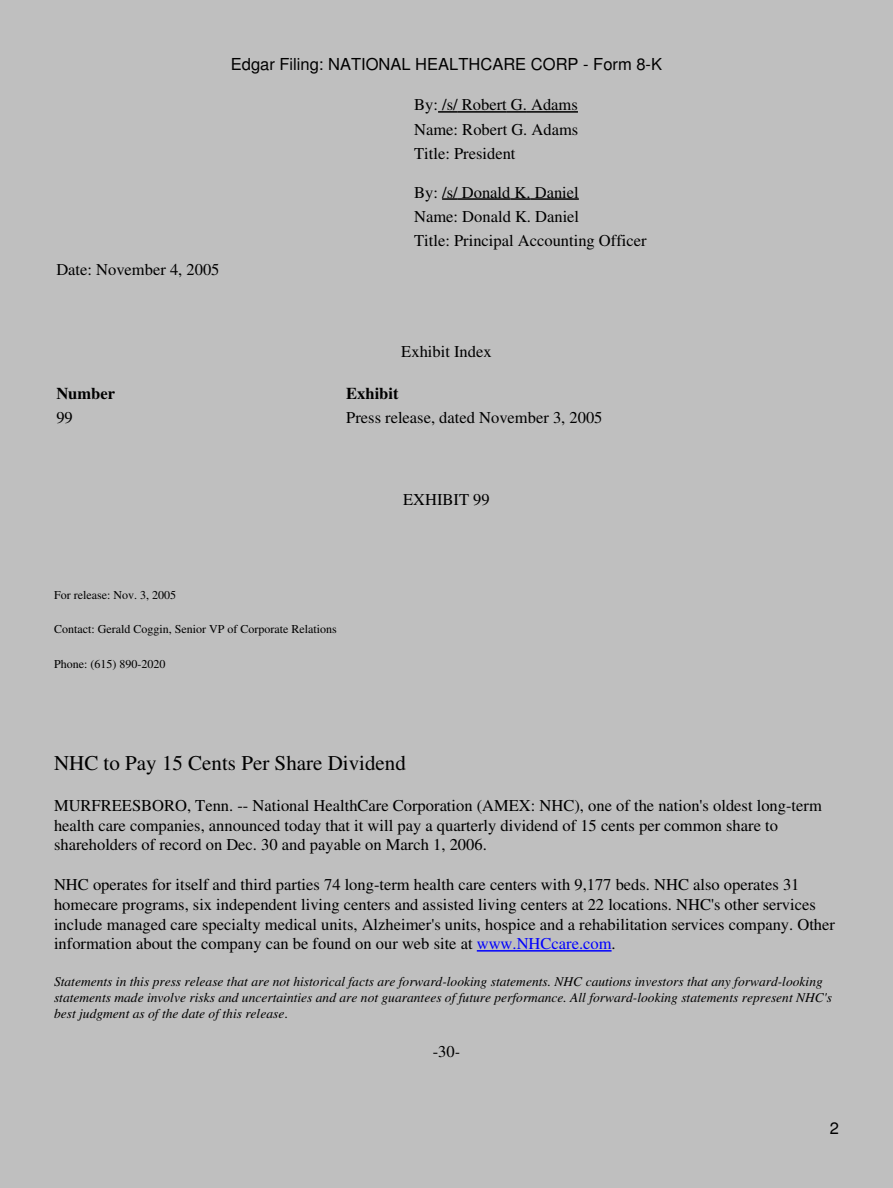
<style>
.page{position:relative;width:893px;height:1188px;background:#fff}
.page>*{position:absolute;margin:0;border:0;box-sizing:border-box;transform-origin:0 0}
.t1{font:21px "Times";color:#000}
.t2{font:16.5px/19.8px "Times";color:#000}
.t3{font:16.5px "Helvetica";color:#000}
.t4{font:700 16.5px "Times";color:#000}
.t5{font:italic 13.5px/16.2px "Times";color:#000}
.t6{font:12px "Times";color:#000}
.s1{color:#00f}
.s2{font-style:normal}
.s3{font-style:italic}
</style>
<div class="page">
<div style="left:0;top:0;width:892px;height:1188px;background:#bfbfbf"></div>
<hr style="left:438px;top:111px;width:20px;height:2px;background:#000">
<hr style="left:458px;top:111px;width:49px;height:2px;background:#000">
<hr style="left:507px;top:111px;width:20px;height:2px;background:#000">
<hr style="left:527px;top:111px;width:51px;height:2px;background:#000">
<svg style="left:442px;top:198px;width:16px;height:2px"></svg>
<hr style="left:458px;top:198px;width:52px;height:2px;background:#000">
<hr style="left:510px;top:198px;width:20px;height:2px;background:#000">
<hr style="left:530px;top:198px;width:49px;height:2px;background:#000">
<hr style="left:477px;top:950px;width:134px;height:2px;background:#00f">
<p class="t3" style="left:231px;top:58px;width:432px">Edgar Filing: NATIONAL HEALTHCARE CORP - Form 8-K</p>
<p class="t2" style="left:56px;top:262px;width:165px">Date: November 4, 2005</p>
<p class="t2" style="left:414px;top:94px;width:166px;line-height:24.5px;text-align:justify">By: /s/ Robert G. Adams Name: Robert G. Adams Title: President</p>
<p class="t2" style="left:414px;top:181px;width:234px;line-height:24.5px">By: /s/ Donald K. Daniel<br>Name: Donald K. Daniel<br>Title: Principal Accounting Officer</p>
<p class="t2" style="left:401px;top:343px;width:92px">Exhibit Index</p>
<p class="t4" style="left:56px;top:388px;width:60px">Number</p>
<p class="t4" style="left:346px;top:388px;width:54px">Exhibit</p>
<p class="t2" style="left:56px;top:409px;width:18px">99</p>
<p class="t2" style="left:346px;top:409px;width:258px">Press release, dated November 3, 2005</p>
<p class="t6" style="left:54px;top:591px;width:123px">For release: Nov. 3, 2005</p>
<p class="t6" style="left:54px;top:625px;width:284px">Contact: Gerald Coggin, Senior VP of Corporate Relations</p>
<p class="t6" style="left:54px;top:659px;width:113px">Phone: (615) 890-2020</p>
<p class="t2" style="left:403px;top:491px;width:88px">EXHIBIT 99</p>
<p class="t1" style="left:54px;top:756px;width:353px">NHC to Pay 15 Cents Per Share Dividend</p>
<p class="t2" style="left:54px;top:797px;width:769px">MURFREESBORO, Tenn. -- National HealthCare Corporation (AMEX: NHC), one of the nation's oldest long-term health care companies, announced today that it will pay a quarterly dividend of 15 cents per common share to shareholders of record on Dec. 30 and payable on March 1, 2006.</p>
<p class="t2" style="left:54px;top:876px;width:782px">NHC operates for itself and third parties 74 long-term health care centers with 9,177 beds. NHC also operates 31 homecare programs, six independent living centers and assisted living centers at 22 locations. NHC's other services include managed care specialty medical units, Alzheimer's units, hospice and a rehabilitation services company. Other information about the company can be found on our web site at <span class="s1">www.NHCcare.com</span>.</p>
<p class="t5" style="left:54px;top:975px;width:779px">Statements in this press release that are not historical facts are forward-looking statements. NHC cautions investors that any forward-looking statements made involve risks and uncertainties and are not guarantees of future performance. All forward-looking statements represent NHC's best judgment as of the date of this release<span class="s2">.</span></p>
<p class="t2" style="left:433px;top:1044px;width:29px">-30<span class="s3">-</span></p>
<p class="t3" style="left:829px;top:1122px;width:11px">2</p>
</div>
